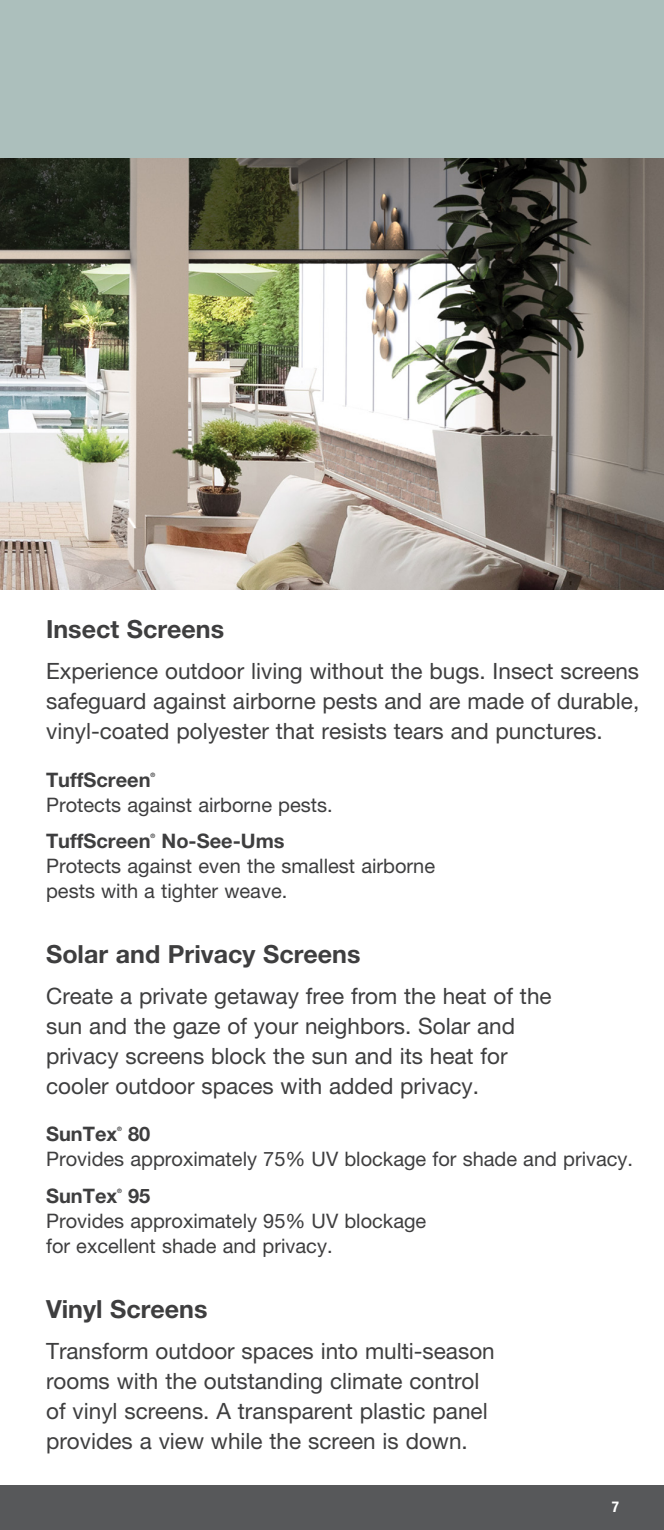
<style>
.page{position:relative;width:664px;height:1530px;background:#fff}
.page>*{position:absolute;margin:0;border:0;box-sizing:border-box;transform-origin:0 0}
.t1{font:700 25px "Helvetica Neue LT Pro";color:#3e3e3f}
.t2{font:22.5px/30px "Helvetica Neue LT Pro";color:#3e3e3f}
.t3{font:20px/25px "Helvetica Neue LT Pro";color:#3e3e3f}
.t4{font:700 20px "Helvetica Neue LT Pro";color:#3e3e3f}
.t5{font:700 condensed 15px "Helvetica Neue LT Pro";color:#fff}
.t6{font:700 6px "Helvetica Neue LT Pro";color:#3e3e3f}
</style>
<div class="page">
<div style="left:0;top:1485px;width:664px;height:45px;background:#57585a"></div>
<img style="left:0;top:158px;width:664px;height:432px">
<div style="left:0;top:0;width:664px;height:158px;background:#acbfbc"></div>
<p class="t1" style="left:46px;top:614px;width:180px">Insect Screens</p>
<p class="t2" style="left:46px;top:656px;width:594px;text-align:justify">Experience outdoor living without the bugs. Insect screens safeguard against airborne pests and are made of durable, vinyl-coated polyester that resists tears and punctures.</p>
<p class="t4" style="left:46px;top:767px;width:106px">TuffScreen</p>
<p class="t6" style="left:151px;top:771px;width:6px">®</p>
<p class="t3" style="left:46px;top:792px;width:288px">Protects against airborne pests.</p>
<p class="t4" style="left:46px;top:829px;width:106px">TuffScreen</p>
<p class="t6" style="left:151px;top:832px;width:6px">®</p>
<p class="t4" style="left:161px;top:829px;width:124px">No-See-Ums</p>
<p class="t3" style="left:46px;top:853px;width:390px">Protects against even the smallest airborne pests with a tighter weave.</p>
<p class="t1" style="left:46px;top:938px;width:316px">Solar and Privacy Screens</p>
<p class="t2" style="left:46px;top:980px;width:507px">Create a private getaway free from the heat of the sun and the gaze of your neighbors. Solar and privacy screens block the sun and its heat for cooler outdoor spaces with added privacy.</p>
<p class="t4" style="left:46px;top:1122px;width:73px">SunTex</p>
<p class="t6" style="left:117px;top:1126px;width:6px">®</p>
<p class="t4" style="left:128px;top:1122px;width:24px">80</p>
<p class="t3" style="left:46px;top:1146px;width:588px">Provides approximately 75% UV blockage for shade and privacy.</p>
<p class="t4" style="left:46px;top:1183px;width:73px">SunTex</p>
<p class="t6" style="left:117px;top:1187px;width:6px">®</p>
<p class="t4" style="left:128px;top:1183px;width:24px">95</p>
<p class="t3" style="left:46px;top:1208px;width:382px">Provides approximately 95% UV blockage for excellent shade and privacy.</p>
<p class="t1" style="left:46px;top:1294px;width:163px">Vinyl Screens</p>
<p class="t2" style="left:46px;top:1336px;width:450px">Transform outdoor spaces into multi-season rooms with the outstanding climate control of vinyl screens. A transparent plastic panel provides a view while the screen is down.</p>
<p class="t5" style="left:612px;top:1498px;width:9px">7</p>
</div>
